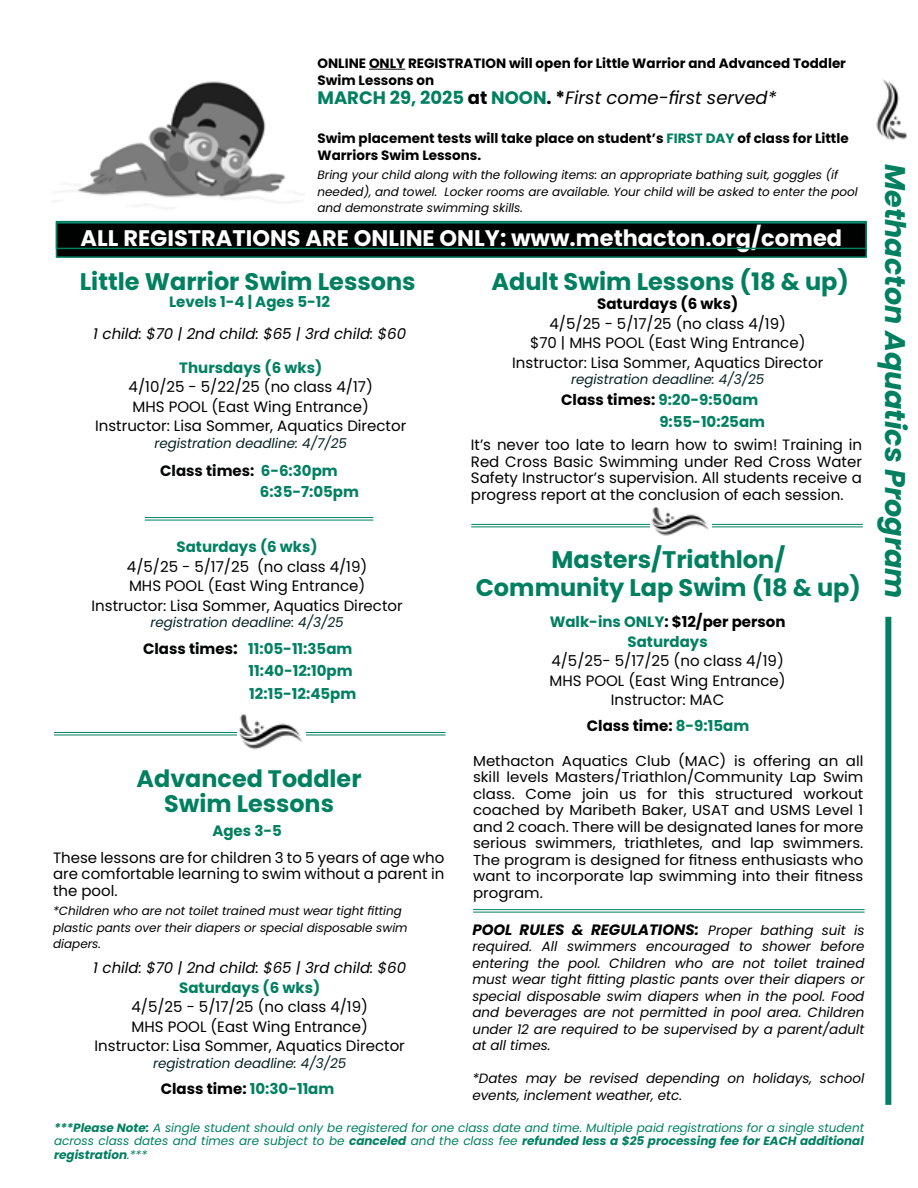
<style>
.page{position:relative;width:918px;height:1188px;background:#fff}
.page>*{position:absolute;margin:0;border:0;box-sizing:border-box;transform-origin:0 0}
.t1{font:italic 700 28.5px "Poppins";color:#008061}
.t2{font:700 24px/28.5px "Poppins";color:#008061;text-align:center}
.t3{font:700 23.85px/25.5px "Poppins";color:#008061;text-align:center}
.t4{font:700 22.5px "Poppins";color:#fff}
.t5{font:italic 18px "Poppins";color:#000}
.t6{font:15px/19.5px "Poppins";color:#000;text-align:center}
.t7{font:700 15px/22.5px "Poppins";color:#008062}
.t8{font:700 15px/19.5px "Poppins";color:#008061;text-align:center}
.t9{font:italic 15px "Poppins";color:#000}
.t10{font:italic 700 15px "Poppins";color:#000}
.t11{font:700 15px "Poppins";color:#000}
.t12{font:700 15px "Poppins";color:#000101}
.t13{font:14.4px/16.5px "Poppins";color:#000;text-align:justify;scale:1.04 1}
.t14{font:italic 13.5px/16.5px "Poppins";color:#000;text-align:justify}
.t15{font:700 13.5px/16.5px "Poppins";color:#000}
.t16{font:italic 13.5px "Poppins";color:#062224}
.t17{font:italic 12px/16.5px "Poppins";color:#000}
.t18{font:italic 12px/13.5px "Poppins";color:#008061;text-align:justify}
.s1{font-weight:700;font-style:normal;color:#008061}
.s2{font-weight:700;font-style:normal}
.s3{color:#008061}
.s4{color:#040705}
.s5{color:#020403}
.s6{font-size:16.5px;color:#020403}
.s7{color:#000}
.s8{font-weight:400;font-size:13.5px}
.s9{font-weight:700}
</style>
<div class="page">
<div style="left:56px;top:222px;width:811px;height:36px;background:#000101;border:2px solid #008061"></div>
<div style="left:56px;top:221px;width:811px;height:28px;border:2px solid #008061"></div>
<hr style="left:369px;top:69px;width:36px;height:1px;background:#000">
<hr style="left:54px;top:732px;width:392px;height:1px;background:#008061">
<hr style="left:54px;top:735px;width:392px;height:1px;background:#008061">
<hr style="left:471px;top:524px;width:392px;height:1px;background:#008061">
<hr style="left:471px;top:527px;width:392px;height:1px;background:#008061">
<hr style="left:473px;top:909px;width:392px;height:1px;background:#008061">
<hr style="left:473px;top:912px;width:392px;height:1px;background:#008061">
<div style="left:885px;top:617px;width:6px;height:488px;background:#028061"></div>
<img style="left:60px;top:81px;width:244px;height:128px">
<img style="left:238px;top:714px;width:68px;height:36px">
<img style="left:651px;top:507px;width:61px;height:29px">
<img style="left:876px;top:79px;width:31px;height:62px">
<hr style="left:145px;top:517px;width:228px;height:1px;background:#008061">
<hr style="left:145px;top:520px;width:228px;height:1px;background:#008061">
<p class="t15" style="left:318px;top:55px;width:530px">ONLINE ONLY REGISTRATION will open for Little Warrior and Advanced Toddler<br>Swim Lessons on</p>
<p class="t5" style="left:318px;top:87px;width:460px"><span class="s1">MARCH 29, 2025</span> <span class="s2">at</span> <span class="s1">NOON</span><span class="s2">. *</span>First come-first served*</p>
<p class="t15" style="left:318px;top:130px;width:533px">Swim placement tests will take place on student’s <span class="s3">FIRST DAY</span> of class for Little<br>Warriors Swim Lessons.</p>
<p class="t17" style="left:318px;top:167px;width:542px">Bring your child along with the following items: an appropriate bathing suit, goggles (if needed), and towel. Locker rooms are available. Your child will be asked to enter the pool and demonstrate swimming skills.</p>
<h3 class="t4" style="left:81px;top:225px;width:763px">ALL REGISTRATIONS ARE ONLINE ONLY: www.methacton.org/comed</h3>
<h2 class="t2" style="left:80px;top:267px;width:337px">Little Warrior Swim Lessons</h2>
<p class="t7" style="left:169px;top:291px;width:162px">Levels 1-4 | Ages 5-12</p>
<p class="t9" style="left:93px;top:325px;width:314px">1 child: $70 | 2nd child: $65 | 3rd child: $60</p>
<p class="t7" style="left:179px;top:356px;width:144px">Thursdays (6 wks)</p>
<p class="t6" style="left:95px;top:377px;width:313px">4/10/25 - 5/22/25 (no class 4/17)<br>MHS POOL (East Wing Entrance)<br>Instructor: Lisa Sommer, Aquatics Director</p>
<p class="t16" style="left:154px;top:435px;width:194px">registration deadline: 4/7/25</p>
<p class="t7" style="left:260px;top:461px;width:101px;line-height:21px;text-indent:-100px"><span class="s4">Class times:</span> 6-6:30pm<br>6:35-7:05pm</p>
<p class="t7" style="left:177px;top:536px;width:143px">Saturdays (6 wks)</p>
<p class="t6" style="left:92px;top:557px;width:313px">4/5/25 - 5/17/25 (no class 4/19)<br>MHS POOL (East Wing Entrance)<br>Instructor: Lisa Sommer, Aquatics Director</p>
<p class="t16" style="left:150px;top:615px;width:195px">registration deadline: 4/3/25</p>
<p class="t7" style="left:249px;top:637px;width:109px;text-indent:-105px"><span class="s5">Class times</span><span class="s6">:</span> 11:05-11:35am<br>11:40-12:10pm<br>12:15-12:45pm</p>
<h3 class="t3" style="left:137px;top:766px;width:226px">Advanced Toddler<br>Swim Lessons</h3>
<p class="t7" style="left:212px;top:820px;width:71px">Ages 3-5</p>
<p class="t6" style="left:53px;top:849px;width:393px;line-height:16.5px;text-align:justify">These lessons are for children 3 to 5 years of age who are comfortable learning to swim without a parent in the pool.</p>
<p class="t17" style="left:53px;top:903px;width:356px">*Children who are not toilet trained must wear tight fitting plastic pants over their diapers or special disposable swim diapers.</p>
<p class="t9" style="left:93px;top:959px;width:314px">1 child: $70 | 2nd child: $65 | 3rd child: $60</p>
<p class="t8" style="left:179px;top:978px;width:143px">Saturdays (6 wks)</p>
<p class="t6" style="left:95px;top:997px;width:312px">4/5/25 - 5/17/25 (no class 4/19)<br>MHS POOL (East Wing Entrance)<br>Instructor: Lisa Sommer, Aquatics Director</p>
<p class="t16" style="left:153px;top:1055px;width:195px">registration deadline: 4/3/25</p>
<p class="t12" style="left:161px;top:1080px;width:175px">Class time: <span class="s3">10:30-11am</span></p>
<h2 class="t2" style="left:492px;top:268px;width:359px">Adult Swim Lessons (18 &amp; up)</h2>
<p class="t11" style="left:597px;top:295px;width:143px">Saturdays (6 wks)</p>
<p class="t6" style="left:512px;top:314px;width:313px">4/5/25 - 5/17/25 (no class 4/19)<br>$70 | MHS POOL (East Wing Entrance)<br>Instructor: Lisa Sommer, Aquatics Director</p>
<p class="t16" style="left:571px;top:372px;width:195px">registration deadline: 4/3/25</p>
<p class="t8" style="left:659px;top:388px;width:107px;line-height:22.5px;text-align:left;text-indent:-98px"><span class="s7">Class times:</span> 9:20-9:50am<br>9:55-10:25am</p>
<p class="t6" style="left:471px;top:437px;width:393px;line-height:16.5px;text-align:justify">It’s never too late to learn how to swim! Training in Red Cross Basic Swimming under Red Cross Water Safety Instructor’s supervision. All students receive a progress report at the conclusion of each session.</p>
<h2 class="t2" style="left:476px;top:545px;width:387px">Masters/Triathlon/<br>Community Lap Swim (18 &amp; up)</h2>
<p class="t8" style="left:550px;top:612px;width:237px">Walk-ins ONLY<span class="s7">: $12/per person<br></span>Saturdays</p>
<p class="t6" style="left:550px;top:651px;width:238px">4/5/25- 5/17/25 (no class 4/19)<br>MHS POOL (East Wing Entrance)<br>Instructor: MAC</p>
<p class="t11" style="left:587px;top:717px;width:164px">Class time: <span class="s3">8-9:15am</span></p>
<p class="t13" style="left:473px;top:753px;width:377px">Methacton Aquatics Club (MAC) is offering an all skill levels Masters/Triathlon/Community Lap Swim class. Come join us for this structured workout coached by Maribeth Baker, USAT and USMS Level 1 and 2 coach. There will be designated lanes for more serious swimmers, triathletes, and lap swimmers.<br>The program is designed for fitness enthusiasts who want to incorporate lap swimming into their fitness program.</p>
<p class="t10" style="left:472px;top:921px;width:394px">POOL RULES &amp; REGULATIONS: <span class="s8">Proper bathing suit is</span></p>
<p class="t14" style="left:472px;top:938px;width:394px">required. All swimmers encouraged to shower before entering the pool. Children who are not toilet trained must wear tight fitting plastic pants over their diapers or special disposable swim diapers when in the pool. Food and beverages are not permitted in pool area. Children under 12 are required to be supervised by a parent/adult at all times.</p>
<p class="t14" style="left:472px;top:1070px;width:394px">*Dates may be revised depending on holidays, school events, inclement weather, etc.</p>
<p class="t18" style="left:54px;top:1121px;width:812px"><span class="s9">***Please Note:</span> A single student should only be registered for one class date and time. Multiple paid registrations for a single student across class dates and times are subject to be <span class="s9">canceled</span> and the class fee <span class="s9">refunded less a $25 processing fee for EACH additional registration</span>.***</p>
<h1 class="t1" style="left:912px;top:164px;width:436px;rotate:90deg">Methacton Aquatics Program</h1>
</div>
